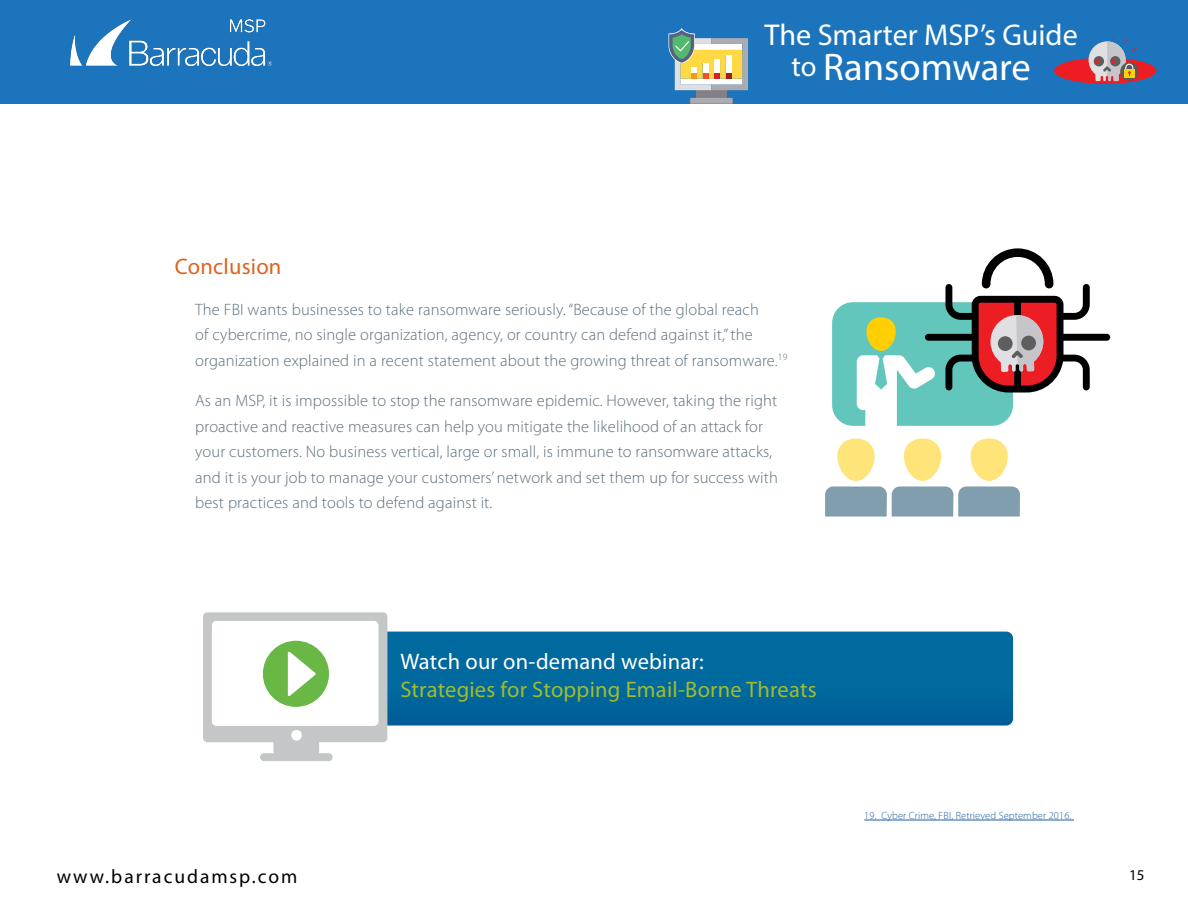
<style>
.page{position:relative;width:1188px;height:918px;background:#fff}
.page>*{position:absolute;margin:0;border:0;box-sizing:border-box;transform-origin:0 0}
.t1{font:38.55px "Myriad Pro";color:#fff}
.t2{font:30.15px "Myriad Pro";color:#fff}
.t3{font:22.5px "Myriad Pro";letter-spacing:.01em;color:#a2bb2b}
.t4{font:22.5px "Myriad Pro";letter-spacing:.01em;color:#fff}
.t5{font:22.5px "Myriad Pro";letter-spacing:.01em;color:#dc641e}
.t6{font:19.5px "Myriad Pro";letter-spacing:.1em;color:#000}
.t7{font:300 16.5px/25.5px "Myriad Pro";letter-spacing:.01em;color:#5c6f7c}
.t8{font:15px "Myriad Pro";color:#000}
.t9{font:300 10.5px "Myriad Pro";letter-spacing:.01em;color:#215e9e}
.s1{font-size:28.65px}
</style>
<div class="page">
<div style="left:0;top:0;width:1188px;height:104px;background:#1c75bc"></div>
<div style="left:1054px;top:58px;width:102px;height:26px;background:#ed1d24;border-radius:50%"></div>
<svg style="left:1089px;top:36px;width:49px;height:45px"></svg>
<div style="left:696px;top:90px;width:31px;height:8px;background:#818185"></div>
<svg style="left:690px;top:98px;width:43px;height:6px"></svg>
<svg style="left:668px;top:28px;width:80px;height:62px"></svg>
<img style="left:71px;top:20px;width:200px;height:46px">
<svg style="left:387px;top:632px;width:626px;height:94px;background:#01679d"></svg>
<svg style="left:203px;top:612px;width:184px;height:149px"></svg>
<div style="left:971px;top:438px;width:37px;height:43px;background:#ffe479;border-radius:18px"></div>
<div style="left:837px;top:438px;width:38px;height:43px;background:#ffe479;border-radius:18px"></div>
<div style="left:904px;top:438px;width:37px;height:43px;background:#ffe479;border-radius:18px"></div>
<svg style="left:825px;top:486px;width:195px;height:31px;background:#8ba7b4"></svg>
<svg style="left:832px;top:248px;width:278px;height:178px"></svg>
<div style="left:1021px;top:336px;width:15px;height:14px;background:#5e5e5e;border-radius:50%"></div>
<hr style="left:864px;top:820px;width:210px;height:1px;background:#215e9e">
<h2 class="t2" style="left:765px;top:16px;width:315px">The Smarter MSP’s Guide</h2>
<h1 class="t1" style="left:792px;top:43px;width:241px"><span class="s1">to</span> Ransomware</h1>
<h3 class="t5" style="left:175px;top:253px;width:108px">Conclusion</h3>
<p class="t7" style="left:195px;top:297px;width:594px">The FBI wants businesses to take ransomware seriously. “Because of the global reach<br>of cybercrime, no single organization, agency, or country can defend against it,” the organization explained in a recent statement about the growing threat of ransomware.<sup>19</sup></p>
<p class="t7" style="left:195px;top:388px;width:584px">As an MSP, it is impossible to stop the ransomware epidemic. However, taking the right proactive and reactive measures can help you mitigate the likelihood of an attack for your customers. No business vertical, large or small, is immune to ransomware attacks, and it is your job to manage your customers’ network and set them up for success with best practices and tools to defend against it.</p>
<h3 class="t4" style="left:400px;top:647px;width:305px">Watch our on-demand webinar:</h3>
<h3 class="t3" style="left:400px;top:676px;width:418px">Strategies for Stopping Email-Borne Threats</h3>
<p class="t9" style="left:864px;top:810px;width:209px">19. Cyber Crime, FBI, Retrieved September 2016.</p>
<p class="t6" style="left:57px;top:864px;width:242px">www.barracudamsp.com</p>
<p class="t8" style="left:1129px;top:866px;width:17px">15</p>
</div>
